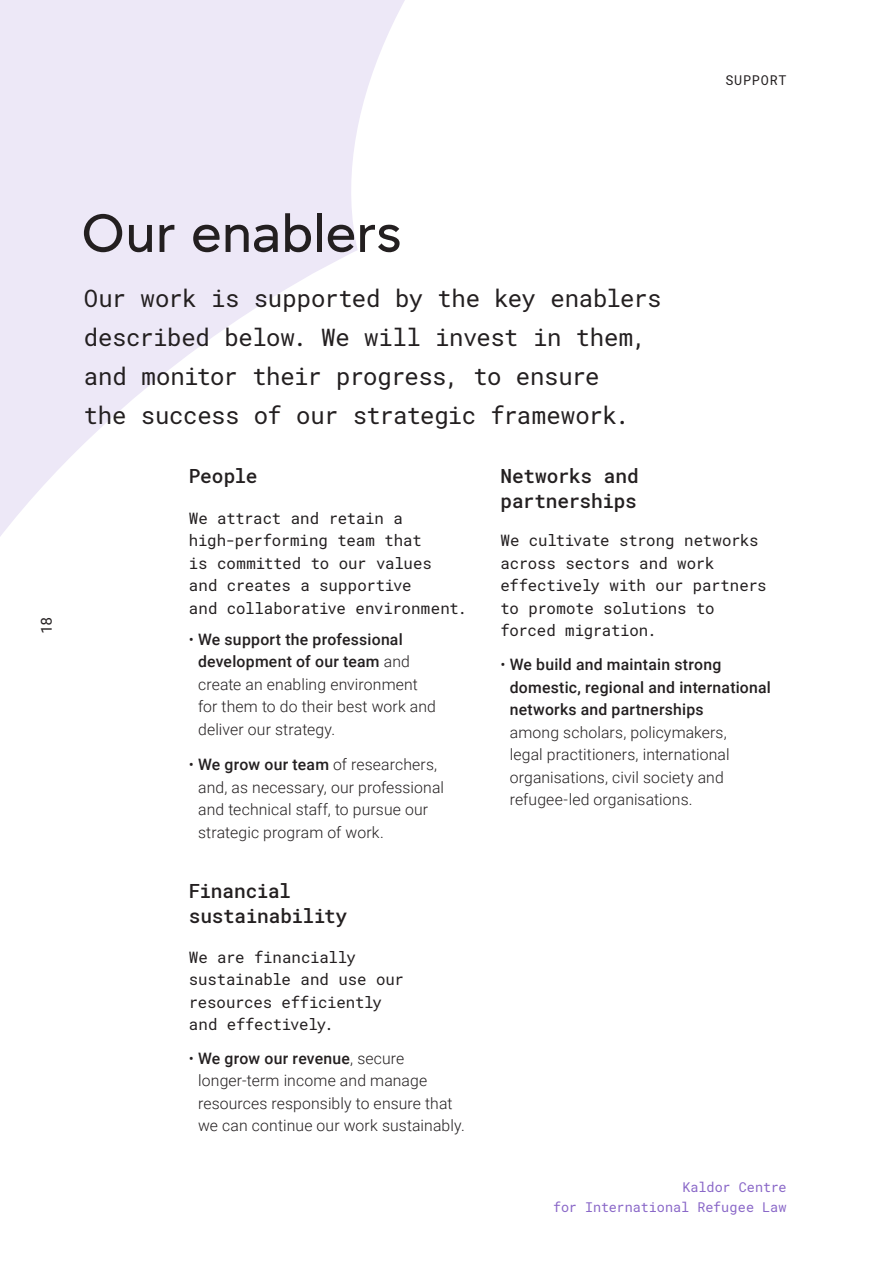
<style>
.page{position:relative;width:893px;height:1263px;background:#fff}
.page>*{position:absolute;margin:0;border:0;box-sizing:border-box;transform-origin:0 0}
.t1{font:300 54px "Clancy";letter-spacing:-.005em;color:#231f20}
.t2{font:24px/39px "Roboto Mono";letter-spacing:-.025em;color:#231f20}
.t3{font:500 19.5px/25.5px "Roboto Mono";letter-spacing:-.015em;color:#231f20}
.t4{font:300 15.75px/22.5px "Roboto";letter-spacing:.01em;color:#231f20}
.t5{font:15.75px/22.5px "Roboto Mono";letter-spacing:-.015em;color:#231f20}
.t6{font:500 15.75px/22.5px "Roboto";letter-spacing:.015em;color:#231f20}
.t7{font:15px "Roboto Mono";color:#231f20}
.t8{font:13.5px/19.5px "Roboto Mono";letter-spacing:-.01em;color:#8a68c8;text-align:right}
.t9{font:13.5px "Roboto Mono";letter-spacing:.055em;color:#231f20}
.s1{font-weight:500}
.s2{font-weight:300}
</style>
<div class="page">
<svg style="left:0;top:0;width:405px;height:536px;fill:#ede8f7"></svg>
<p class="t9" style="left:725px;top:71px;width:63px">SUPPORT</p>
<p class="t7" style="left:36px;top:634px;width:18px;rotate:-90deg">18</p>
<h1 class="t1" style="left:81px;top:202px;width:322px">Our enablers</h1>
<h2 class="t2" style="left:84px;top:278px;width:579px">Our work is supported by the key enablers described below. We will invest in them, and monitor their progress, to ensure<br>the success of our strategic framework.</h2>
<p class="t3" style="left:189px;top:462px;width:70px">People</p>
<p class="t5" style="left:189px;top:506px;width:279px">We attract and retain a high-performing team that<br>is committed to our values<br>and creates a supportive<br>and collaborative environment.</p>
<p class="t4" style="left:198px;top:627px;width:239px;text-indent:-9px">• <span class="s1">We support the professional development of our team</span> and create an enabling environment for them to do their best work and deliver our strategy.</p>
<p class="t4" style="left:198px;top:753px;width:247px;text-indent:-9px">• <span class="s1">We grow our team</span> of researchers, and, as necessary, our professional and technical staff, to pursue our strategic program of work.</p>
<p class="t3" style="left:189px;top:877px;width:160px">Financial sustainability</p>
<p class="t5" style="left:189px;top:945px;width:217px">We are financially sustainable and use our resources efficiently and effectively.</p>
<p class="t4" style="left:198px;top:1046px;width:268px;text-indent:-9px">• <span class="s1">We grow our revenue</span>, secure longer-term income and manage resources responsibly to ensure that we can continue our work sustainably.</p>
<p class="t3" style="left:501px;top:462px;width:140px">Networks and partnerships</p>
<p class="t5" style="left:501px;top:529px;width:268px">We cultivate strong networks across sectors and work effectively with our partners to promote solutions to forced migration.</p>
<p class="t6" style="left:510px;top:653px;width:263px;text-indent:-9px"><span class="s2">•</span> We build and maintain strong domestic, regional and international networks and partnerships</p>
<p class="t4" style="left:510px;top:720px;width:221px">among scholars, policymakers, legal practitioners, international organisations, civil society and refugee-led organisations.</p>
<p class="t8" style="left:553px;top:1177px;width:235px">Kaldor Centre<br>for International Refugee Law</p>
</div>
